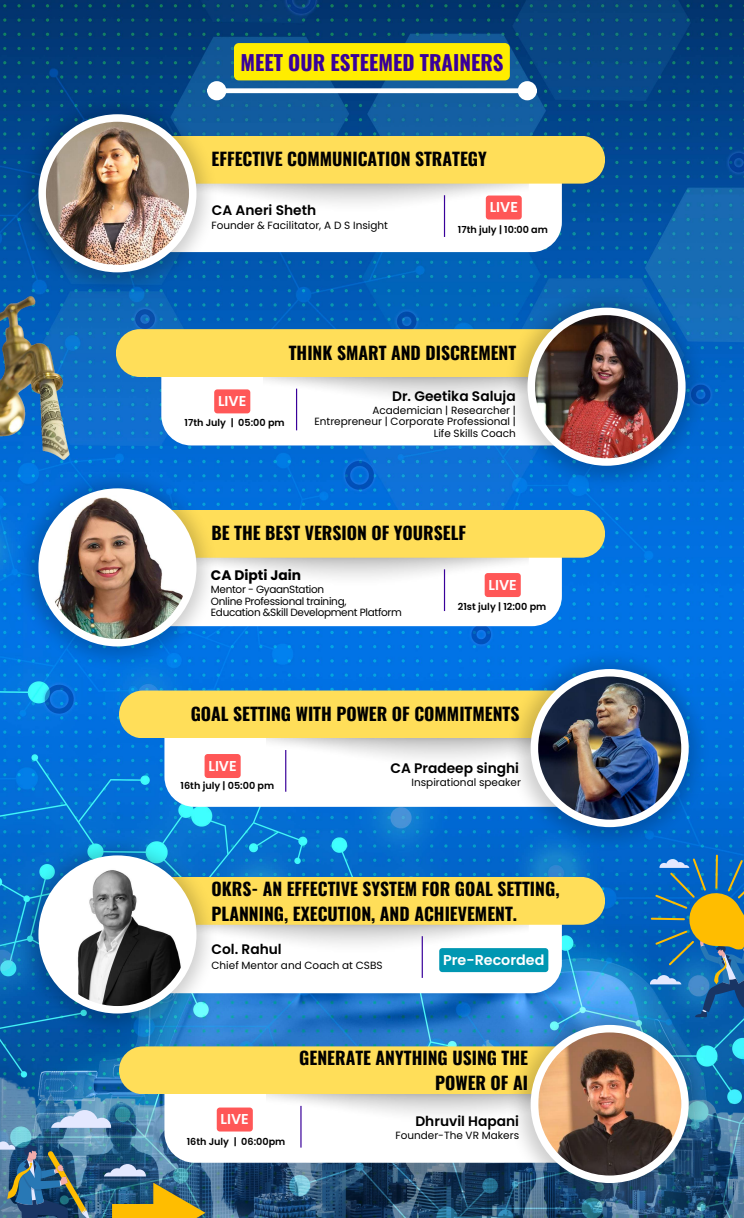
<style>
.page{position:relative;width:744px;height:1218px;background:#fff}
.page>*{position:absolute;margin:0;border:0;box-sizing:border-box;transform-origin:0 0}
.t1{font:700 20.8px "Oswald";color:#39009a}
.t2{font:700 17.6px/24.6px "Oswald";color:#000}
.t3{font:600 14.28px "Poppins";color:#fff}
.t4{font:600 13.8px "Poppins";color:#000}
.t5{font:700 13.8px "Poppins";color:#000}
.t6{font:10.48px/11.7px "Poppins";color:#000;text-align:right}
.t7{font:10.48px/11.7px "Poppins";letter-spacing:-.03em;color:#000}
.t8{font:600 9.64px "Poppins";color:#000}
</style>
<div class="page">
<img style="left:0;top:0;width:744px;height:928px">
<img style="left:0;top:928px;width:744px;height:290px">
<svg style="left:103px;top:149px;width:459px;height:103px"></svg>
<div style="left:103px;top:136px;width:502px;height:48px;background:#ffde59;border-radius:24px"></div>
<img style="left:16px;top:95px;width:201px;height:201px">
<div style="left:38px;top:114px;width:159px;height:158px;background:#fff;border-radius:50%"></div>
<img style="left:46px;top:122px;width:143px;height:143px;border-radius:50%">
<hr style="left:444px;top:195px;width:1px;height:42px;background:#39009a">
<svg style="left:103px;top:523px;width:459px;height:103px"></svg>
<div style="left:103px;top:510px;width:502px;height:48px;background:#ffde59;border-radius:24px"></div>
<img style="left:16px;top:469px;width:201px;height:201px">
<div style="left:38px;top:488px;width:159px;height:158px;background:#fff;border-radius:50%"></div>
<img style="left:46px;top:496px;width:143px;height:143px;border-radius:50%">
<hr style="left:444px;top:569px;width:1px;height:42px;background:#39009a">
<svg style="left:103px;top:890px;width:459px;height:103px"></svg>
<div style="left:103px;top:877px;width:502px;height:48px;background:#ffde59;border-radius:24px"></div>
<hr style="left:422px;top:936px;width:1px;height:42px;background:#39009a">
<img style="left:16px;top:836px;width:201px;height:201px">
<div style="left:38px;top:855px;width:159px;height:158px;background:#fff;border-radius:50%"></div>
<img style="left:46px;top:863px;width:143px;height:143px;border-radius:50%">
<svg style="left:164px;top:704px;width:459px;height:103px"></svg>
<div style="left:119px;top:690px;width:502px;height:48px;background:#ffde59;border-radius:24px"></div>
<img style="left:508px;top:649px;width:202px;height:202px">
<div style="left:531px;top:669px;width:158px;height:158px;background:#fff;border-radius:50%"></div>
<img style="left:538px;top:676px;width:143px;height:143px;border-radius:50%">
<hr style="left:285px;top:750px;width:1px;height:42px;background:#39009a">
<svg style="left:164px;top:1059px;width:459px;height:103px"></svg>
<div style="left:119px;top:1046px;width:502px;height:48px;background:#ffde59;border-radius:24px"></div>
<img style="left:508px;top:1005px;width:202px;height:202px">
<div style="left:531px;top:1025px;width:158px;height:158px;background:#fff;border-radius:50%"></div>
<img style="left:538px;top:1032px;width:143px;height:143px;border-radius:50%">
<hr style="left:300px;top:1106px;width:2px;height:41px;background:#39009a">
<img style="left:0;top:247px;width:86px;height:229px">
<svg style="left:51px;top:1110px;width:60px;height:18px"></svg>
<img style="left:0;top:1141px;width:205px;height:77px">
<svg style="left:650px;top:854px;width:94px;height:163px;background:#417a96"></svg>
<div style="left:225px;top:88px;width:294px;height:5px;background:#fff"></div>
<div style="left:210px;top:84px;width:14px;height:14px;background:#fff;border-radius:50%"></div>
<div style="left:207px;top:81px;width:19px;height:19px;border:5px solid #fff;border-radius:50%"></div>
<div style="left:520px;top:84px;width:15px;height:14px;background:#fff;border-radius:50%"></div>
<div style="left:518px;top:81px;width:19px;height:19px;border:5px solid #fff;border-radius:50%"></div>
<div style="left:486px;top:195px;width:36px;height:24px;background:#ff5757;border-radius:3px"></div>
<div style="left:485px;top:573px;width:36px;height:24px;background:#ff5757;border-radius:3px"></div>
<div style="left:205px;top:754px;width:36px;height:24px;background:#ff5757;border-radius:3px"></div>
<div style="left:217px;top:1107px;width:36px;height:24px;background:#ff5757;border-radius:3px"></div>
<div style="left:234px;top:43px;width:276px;height:37px;background:#ffed00"></div>
<div style="left:439px;top:948px;width:109px;height:24px;background:#0097b2;border-radius:3px"></div>
<svg style="left:161px;top:342px;width:459px;height:103px"></svg>
<div style="left:116px;top:329px;width:502px;height:48px;background:#ffde59;border-radius:24px"></div>
<img style="left:505px;top:288px;width:202px;height:202px">
<div style="left:528px;top:308px;width:158px;height:158px;background:#fff;border-radius:50%"></div>
<img style="left:535px;top:315px;width:143px;height:143px;border-radius:50%">
<hr style="left:296px;top:389px;width:1px;height:41px;background:#39009a">
<div style="left:214px;top:389px;width:36px;height:24px;background:#ff5757;border-radius:3px"></div>
<p class="t1" style="left:240px;top:46px;width:265px">MEET OUR ESTEEMED TRAINERS</p>
<p class="t2" style="left:212px;top:146px;width:277px">EFFECTIVE COMMUNICATION STRATEGY</p>
<p class="t4" style="left:212px;top:201px;width:106px">CA Aneri Sheth</p>
<p class="t3" style="left:490px;top:197px;width:30px">LIVE</p>
<p class="t6" style="left:212px;top:219px;width:178px">Founder &amp; Facilitator, A D S Insight</p>
<p class="t8" style="left:458px;top:223px;width:92px">17th july | 10:00 am</p>
<p class="t2" style="left:289px;top:339px;width:229px">THINK SMART AND DISCREMENT</p>
<p class="t4" style="left:392px;top:387px;width:125px">Dr. Geetika Saluja</p>
<p class="t6" style="left:315px;top:404px;width:203px">Academician | Researcher |<br>Entrepreneur | Corporate Professional |<br>Life Skills Coach</p>
<p class="t3" style="left:218px;top:391px;width:30px">LIVE</p>
<p class="t8" style="left:185px;top:416px;width:102px">17th July | 05:00 pm</p>
<p class="t2" style="left:212px;top:520px;width:256px">BE THE BEST VERSION OF YOURSELF</p>
<p class="t5" style="left:211px;top:566px;width:92px">CA Dipti Jain</p>
<p class="t7" style="left:211px;top:583px;width:192px">Mentor - GyaanStation<br>Online Professional training,<br>Education &amp;Skill Development Platform</p>
<p class="t3" style="left:488px;top:575px;width:30px">LIVE</p>
<p class="t8" style="left:458px;top:600px;width:90px">21st july | 12:00 pm</p>
<p class="t2" style="left:191px;top:701px;width:330px">GOAL SETTING WITH POWER OF COMMITMENTS</p>
<p class="t3" style="left:208px;top:756px;width:30px">LIVE</p>
<p class="t4" style="left:390px;top:758px;width:130px">CA Pradeep singhi</p>
<p class="t6" style="left:412px;top:776px;width:111px">Inspirational speaker</p>
<p class="t8" style="left:181px;top:779px;width:95px">16th july | 05:00 pm</p>
<p class="t2" style="left:212px;top:876px;width:350px">OKRS- AN EFFECTIVE SYSTEM FOR GOAL SETTING,<br>PLANNING, EXECUTION, AND ACHIEVEMENT.</p>
<p class="t4" style="left:212px;top:939px;width:72px">Col. Rahul</p>
<p class="t6" style="left:212px;top:959px;width:173px">Chief Mentor and Coach at CSBS</p>
<p class="t3" style="left:443px;top:950px;width:103px">Pre-Recorded</p>
<p class="t3" style="left:221px;top:1109px;width:30px">LIVE</p>
<p class="t8" style="left:187px;top:1135px;width:100px">16th July | 06:00pm</p>
<p class="t2" style="left:299px;top:1045px;width:230px;text-align:right">GENERATE ANYTHING USING THE<br>POWER OF AI</p>
<p class="t4" style="left:415px;top:1112px;width:105px">Dhruvil Hapani</p>
<p class="t6" style="left:395px;top:1130px;width:125px">Founder-The VR Makers</p>
</div>
